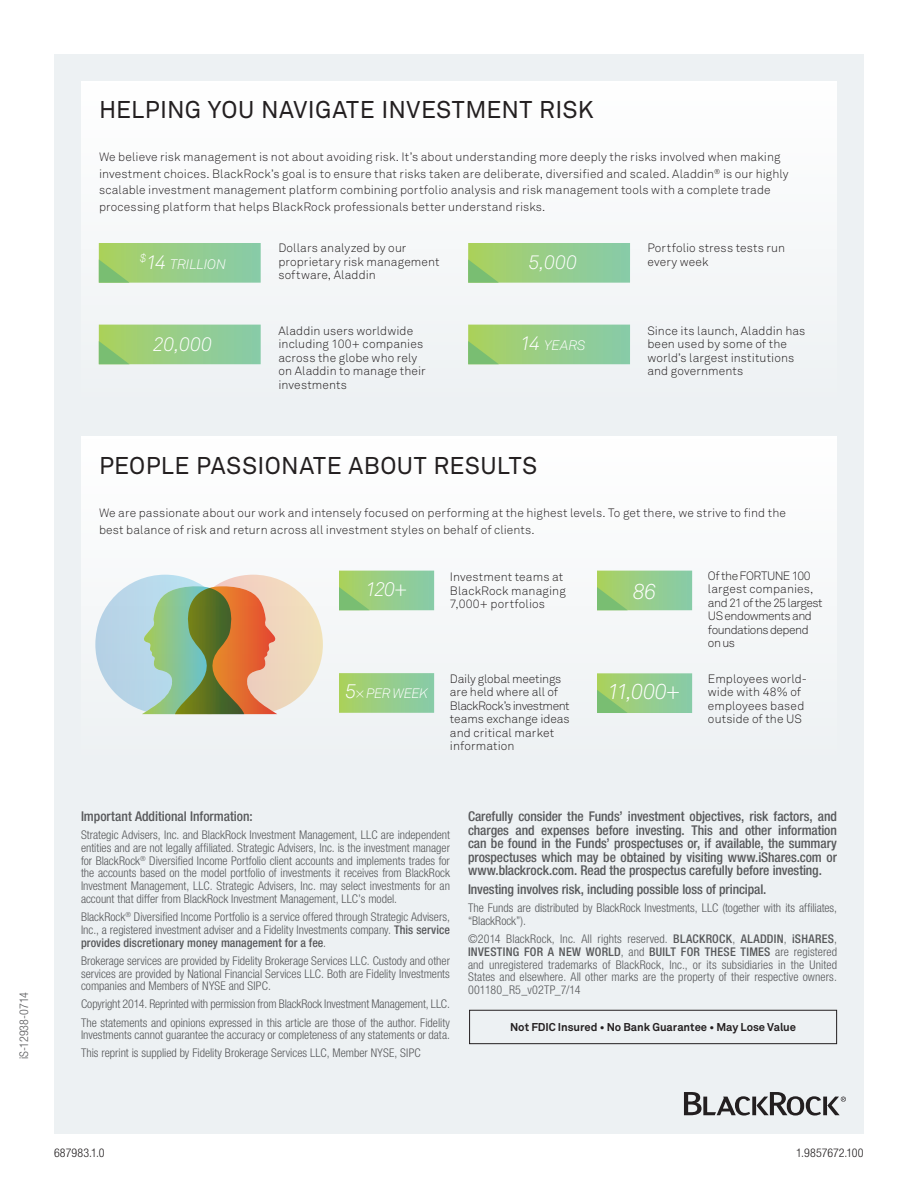
<style>
.page{position:relative;width:918px;height:1188px;background:#fff}
.page>*{position:absolute;margin:0;border:0;box-sizing:border-box;transform-origin:0 0}
.t1{font:24px "Akkurat Pro";letter-spacing:.01em;color:#231f20}
.t2{font:italic 21.6px "Akkurat Light Pro";letter-spacing:-.03em;color:#fff}
.t3{font:italic 19.65px "Akkurat Light Pro";color:#fff}
.t4{font:italic 19.5px "Akkurat Light Pro";color:#fff}
.t5{font:italic 13.65px "Akkurat Light Pro";letter-spacing:-.01em;color:#fff}
.Disclosure_8pt{font:500 condensed 13.5px/13.5px "Helvetica Neue LT Std";letter-spacing:-.005em;color:#57585a;text-align:justify}
.Disclosure_9pt{font:500 condensed 13.5px "Helvetica Neue LT Std";color:#57585a}
.t6{font:italic 13.5px "Akkurat Light Pro";letter-spacing:-.05em;color:#fff}
.Disclosure_8pt-2{font:300 condensed 12px/12.8px "Helvetica Neue LT Std";color:#57585a;text-align:justify}
.t7{font:12px/13.5px "Akkurat Light Pro";letter-spacing:.01em;color:#231f20}
.t8{font:12px/13.5px "Akkurat Light Pro";letter-spacing:-.04em;color:#231f20}
.t9{font:300 condensed 12px "Helvetica Neue LT Std";color:#231f20}
.t10{font:700 11.25px "Akkurat Pro";letter-spacing:-.005em;color:#231f20}
.s1{font-size:19.5px}
.s2{font-size:19.65px}
.s3{font-weight:500}
</style>
<div class="page">
<div style="left:54px;top:54px;width:810px;height:1080px;background:#edf1f3"></div>
<div style="left:81px;top:81px;width:756px;height:334px;background:#f6f8f9"></div>
<div style="left:469px;top:1010px;width:368px;height:34px;border:1px solid #231f20"></div>
<svg style="left:684px;top:1092px;width:162px;height:24px"></svg>
<div style="left:99px;top:243px;width:162px;height:40px;background:linear-gradient(to right,#aad15f,#86cbad)"></div>
<svg style="left:99px;top:259px;width:30px;height:24px"></svg>
<div style="left:99px;top:325px;width:162px;height:39px;background:linear-gradient(to right,#aad15f,#86cbad)"></div>
<svg style="left:99px;top:341px;width:30px;height:23px"></svg>
<div style="left:468px;top:243px;width:162px;height:40px;background:linear-gradient(to right,#aad15f,#86cbad)"></div>
<svg style="left:468px;top:259px;width:31px;height:24px"></svg>
<div style="left:468px;top:325px;width:162px;height:39px;background:linear-gradient(to right,#aad15f,#86cbad)"></div>
<svg style="left:468px;top:341px;width:31px;height:23px"></svg>
<div style="left:81px;top:437px;width:756px;height:334px;background:#f7f9fa"></div>
<svg style="left:95px;top:575px;width:228px;height:140px;background:#c0bca1"></svg>
<div style="left:339px;top:571px;width:95px;height:39px;background:linear-gradient(to right,#aad15f,#86caad)"></div>
<svg style="left:339px;top:587px;width:31px;height:23px"></svg>
<div style="left:339px;top:673px;width:95px;height:40px;background:linear-gradient(to right,#aad15f,#86caad)"></div>
<div style="left:597px;top:571px;width:95px;height:39px;background:linear-gradient(to right,#aad15f,#86caad)"></div>
<svg style="left:597px;top:587px;width:31px;height:23px"></svg>
<div style="left:597px;top:673px;width:95px;height:40px;background:linear-gradient(to right,#aad15f,#86caad)"></div>
<svg style="left:597px;top:690px;width:31px;height:23px"></svg>
<p class="Disclosure_8pt-2" style="left:17px;top:1059px;width:68px;rotate:-90deg">iS-12938-0714</p>
<p class="t1" style="left:99px;top:95px;width:496px">HELPING YOU NAVIGATE INVESTMENT RISK</p>
<p class="t7" style="left:99px;top:149px;width:691px;line-height:16.5px">We believe risk management is not about avoiding risk. It’s about understanding more deeply the risks involved when making investment choices. BlackRock’s goal is to ensure that risks taken are deliberate, diversified and scaled. Aladdin<sup>®</sup> is our highly scalable investment management platform combining portfolio analysis and risk management tools with a complete trade processing platform that helps BlackRock professionals better understand risks.</p>
<p class="t7" style="left:647px;top:242px;width:139px">Portfolio stress tests run every week</p>
<p class="t7" style="left:278px;top:242px;width:163px">Dollars analyzed by our proprietary risk management software, Aladdin</p>
<p class="t5" style="left:140px;top:256px;width:88px"><sup>$</sup><span class="s1">14</span> TRILLION</p>
<p class="t4" style="left:528px;top:250px;width:50px">5,000</p>
<p class="t4" style="left:153px;top:333px;width:61px">20,000</p>
<p class="t7" style="left:278px;top:324px;width:149px">Aladdin users worldwide including 100+ companies across the globe who rely on Aladdin to manage their investments</p>
<p class="t5" style="left:520px;top:337px;width:67px"><span class="s1">14</span> YEARS</p>
<p class="t7" style="left:647px;top:324px;width:160px">Since its launch, Aladdin has been used by some of the world’s largest institutions and governments</p>
<p class="t1" style="left:99px;top:451px;width:440px">PEOPLE PASSIONATE ABOUT RESULTS</p>
<p class="t7" style="left:99px;top:505px;width:689px;line-height:16.5px">We are passionate about our work and intensely focused on performing at the highest levels. To get there, we strive to find the best balance of risk and return across all investment styles on behalf of clients.</p>
<p class="t7" style="left:450px;top:571px;width:117px">Investment teams at<br>BlackRock managing<br>7,000+ portfolios</p>
<p class="t8" style="left:708px;top:569px;width:116px">Of the FORTUNE 100 largest companies, and 21 of the 25 largest<br>US endowments and foundations depend on us</p>
<p class="t7" style="left:708px;top:672px;width:101px">Employees world&shy;wide with 48% of employees based outside of the US</p>
<p class="t3" style="left:366px;top:577px;width:44px">120+</p>
<p class="t2" style="left:633px;top:578px;width:25px">86</p>
<p class="t7" style="left:450px;top:672px;width:121px">Daily global meetings are held where all of<br>BlackRock’s investment teams exchange ideas and critical market information</p>
<p class="t2" style="left:608px;top:679px;width:75px">11,000+</p>
<p class="t6" style="left:345px;top:686px;width:84px"><span class="s2">5</span>× PER WEEK</p>
<p class="Disclosure_9pt" style="left:81px;top:808px;width:173px">Important Additional Information:</p>
<p class="Disclosure_8pt-2" style="left:81px;top:829px;width:371px">Strategic Advisers, Inc. and BlackRock Investment Management, LLC are independent entities and are not legally affiliated. Strategic Advisers, Inc. is the investment manager for BlackRock<sup>®</sup> Diversified Income Portfolio client accounts and implements trades for the accounts based on the model portfolio of investments it receives from BlackRock Investment Management, LLC. Strategic Advisers, Inc. may select investments for an account that differ from BlackRock Investment Management, LLC’s model.</p>
<p class="Disclosure_8pt-2" style="left:81px;top:910px;width:371px">BlackRock<sup>®</sup> Diversified Income Portfolio is a service offered through Strategic Advisers, Inc., a registered investment adviser and a Fidelity Investments company. <span class="s3">This service provides discretionary money management for a fee</span>.</p>
<p class="Disclosure_8pt-2" style="left:81px;top:954px;width:371px">Brokerage services are provided by Fidelity Brokerage Services LLC. Custody and other services are provided by National Financial Services LLC. Both are Fidelity Investments companies and Members of NYSE and SIPC.</p>
<p class="Disclosure_8pt-2" style="left:81px;top:998px;width:370px">Copyright 2014. Reprinted with permission from BlackRock Investment Management, LLC.</p>
<p class="Disclosure_8pt-2" style="left:81px;top:1016px;width:371px">The statements and opinions expressed in this article are those of the author. Fidelity<br>Investments cannot guarantee the accuracy or completeness of any statements or data.</p>
<p class="Disclosure_8pt-2" style="left:81px;top:1047px;width:341px">This reprint is supplied by Fidelity Brokerage Services LLC, Member NYSE, SIPC</p>
<p class="Disclosure_8pt" style="left:468px;top:809px;width:371px">Carefully consider the Funds’ investment objectives, risk factors, and charges and expenses before investing. This and other information can be found in the Funds’ prospectuses or, if available, the summary prospectuses which may be obtained by visiting www.iShares.com or www.blackrock.com. Read the prospectus carefully before investing.</p>
<p class="Disclosure_8pt" style="left:468px;top:882px;width:300px">Investing involves risk, including possible loss of principal.</p>
<p class="Disclosure_8pt-2" style="left:468px;top:901px;width:370px">The Funds are distributed by BlackRock Investments, LLC (together with its affiliates, “BlackRock”).</p>
<p class="Disclosure_8pt-2" style="left:468px;top:932px;width:371px">©2014 BlackRock, Inc. All rights reserved. <span class="s3">BLACKROCK</span>, <span class="s3">ALADDIN</span>, <span class="s3">iSHARES</span>, <span class="s3">INVESTING FOR A NEW WORLD</span>, and <span class="s3">BUILT FOR THESE TIMES</span> are registered and unregistered trademarks of BlackRock, Inc., or its subsidiaries in the United States and elsewhere. All other marks are the property of their respective owners.<br>001180_R5_v02TP_7/14</p>
<p class="t10" style="left:510px;top:1020px;width:287px">Not FDIC Insured • No Bank Guarantee • May Lose Value</p>
<p class="t9" style="left:54px;top:1145px;width:52px">687983.1.0</p>
<p class="t9" style="left:796px;top:1145px;width:69px">1.9857672.100</p>
</div>
